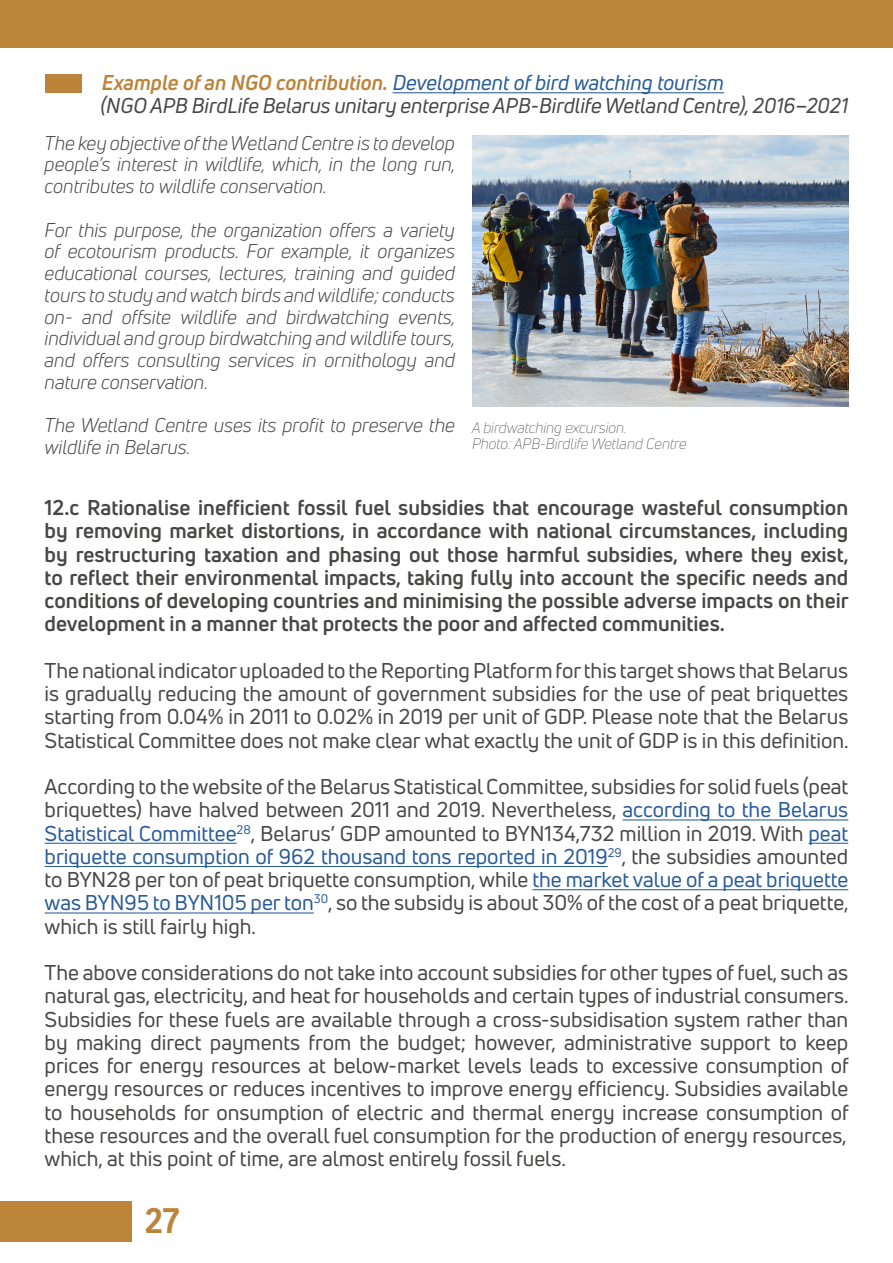
<style>
.page{position:relative;width:893px;height:1263px;background:#fff}
.page>*{position:absolute;margin:0;border:0;box-sizing:border-box;transform-origin:0 0}
.t1{font:600 36px "Kohinoor Devanagari";color:#bc843a}
.t2{font:21px/23.2px "Uni Neue";color:#474746;text-align:justify}
.t3{font:700 21px/23.2px "Uni Neue";color:#474746;text-align:justify}
.t4{font:italic 21px/23.2px "Uni Neue";color:#474746}
.t5{font:italic 19.5px/21.8px "Uni Neue";color:#474746;text-align:justify}
.t6{font:italic 300 15px/16.5px "Uni Neue";color:#474746}
.s1{font-weight:700;color:#bc843b}
.s2{color:#275b9b}
</style>
<div class="page">
<div style="left:0;top:1201px;width:132px;height:41px;background:#bc8538"></div>
<div style="left:0;top:0;width:893px;height:48px;background:#bc8538"></div>
<hr style="left:393px;top:92px;width:331px;height:1px;background:#275b9b">
<img style="left:472px;top:135px;width:376px;height:271px">
<hr style="left:623px;top:819px;width:225px;height:1px;background:#275b9b">
<hr style="left:45px;top:843px;width:192px;height:1px;background:#275b9b">
<hr style="left:808px;top:843px;width:40px;height:1px;background:#275b9b">
<hr style="left:45px;top:866px;width:563px;height:1px;background:#275b9b">
<hr style="left:532px;top:889px;width:316px;height:1px;background:#275b9b">
<hr style="left:45px;top:912px;width:269px;height:1px;background:#275b9b">
<div style="left:45px;top:74px;width:36px;height:18px;background:#bc843b"></div>
<p class="t4" style="left:100px;top:71px;width:749px"><span class="s1">Example of an NGO contribution.</span> <span class="s2">Development of bird watching tourism<br></span>(NGO APB BirdLife Belarus unitary enterprise APB-Birdlife Wetland Centre), 2016–2021</p>
<p class="t5" style="left:45px;top:132px;width:412px">The key objective of the Wetland Centre is to develop people’s interest in wildlife, which, in the long run, contributes to wildlife conservation.</p>
<p class="t5" style="left:45px;top:219px;width:412px">For this purpose, the organization offers a variety of ecotourism products. For example, it organizes educational courses, lectures, training and guided tours to study and watch birds and wildlife; conducts on- and offsite wildlife and birdwatching events, individual and group birdwatching and wildlife tours, and offers consulting services in ornithology and nature conservation.</p>
<p class="t5" style="left:45px;top:414px;width:412px">The Wetland Centre uses its profit to preserve the wildlife in Belarus.</p>
<p class="t6" style="left:472px;top:419px;width:216px">A birdwatching excursion.<br>Photo: APB-Birdlife Wetland Centre</p>
<p class="t3" style="left:45px;top:496px;width:806px">12.с Rationalise inefficient fossil fuel subsidies that encourage wasteful consumption by removing market distortions, in accordance with national circumstances, including by restructuring taxation and phasing out those harmful subsidies, where they exist, to reflect their environmental impacts, taking fully into account the specific needs and conditions of developing countries and minimising the possible adverse impacts on their development in a manner that protects the poor and affected communities.</p>
<p class="t2" style="left:45px;top:658px;width:806px">The national indicator uploaded to the Reporting Platform for this target shows that Belarus is gradually reducing the amount of government subsidies for the use of peat briquettes starting from 0.04% in 2011 to 0.02% in 2019 per unit of GDP. Please note that the Belarus Statistical Committee does not make clear what exactly the unit of GDP is in this definition.</p>
<p class="t2" style="left:45px;top:775px;width:806px">According to the website of the Belarus Statistical Committee, subsidies for solid fuels (peat briquettes) have halved between 2011 and 2019. Nevertheless, <span class="s2">according to the Belarus Statistical Committee</span><sup>28</sup>, Belarus’ GDP amounted to BYN134,732 million in 2019. With <span class="s2">peat briquette consumption of 962 thousand tons reported in 2019</span><sup>29</sup>, the subsidies amounted to BYN28 per ton of peat briquette consumption, while <span class="s2">the market value of a peat briquette was BYN95 to BYN105 per ton</span><sup>30</sup>, so the subsidy is about 30% of the cost of a peat briquette, which is still fairly high.</p>
<p class="t2" style="left:45px;top:961px;width:806px">The above considerations do not take into account subsidies for other types of fuel, such as natural gas, electricity, and heat for households and certain types of industrial consumers.<br>Subsidies for these fuels are available through a cross-subsidisation system rather than by making direct payments from the budget; however, administrative support to keep prices for energy resources at below-market levels leads to excessive consumption of energy resources or reduces incentives to improve energy efficiency. Subsidies available to households for onsumption of electric and thermal energy increase consumption of these resources and the overall fuel consumption for the production of energy resources, which, at this point of time, are almost entirely fossil fuels.</p>
<h1 class="t1" style="left:144px;top:1199px;width:37px">27</h1>
</div>
